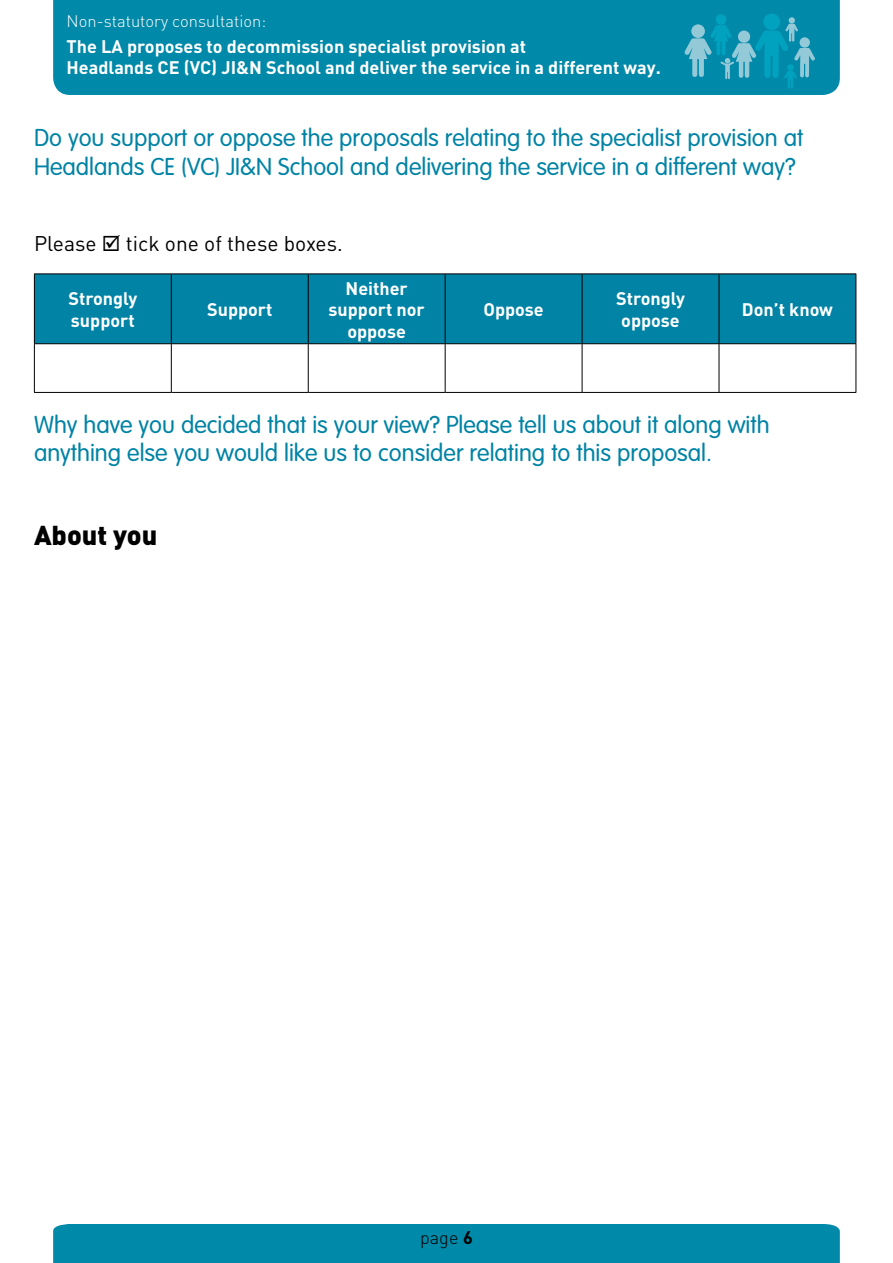
<style>
.page{position:relative;width:893px;height:1263px;background:#fff}
.page>*{position:absolute;margin:0;border:0;box-sizing:border-box;transform-origin:0 0}
.t1{font:900 27px "DIN";color:#000}
.t2{font:300 24px/28.8px "VAG Rounded LT";color:#0083a5}
.t3{font:21px "DIN";color:#000}
.t4{font:700 18px/21.6px "DIN";color:#fff}
.t5{font:300 18px "DIN";color:#000}
.t6{font:300 16.5px "DIN";color:#fff}
.s1{font-weight:700}
</style>
<div class="page">
<div style="left:53px;top:0;width:787px;height:95px;background:#0089a8"></div>
<div style="left:53px;top:1224px;width:787px;height:39px;background:#0089a8"></div>
<div style="left:716px;top:14px;width:10px;height:11px;background:#00a2bf;border-radius:50%"></div>
<div style="left:789px;top:17px;width:6px;height:7px;background:#94c9d8;border-radius:50%"></div>
<div style="left:763px;top:13px;width:17px;height:17px;background:#00a2bf;border-radius:50%"></div>
<svg style="left:684px;top:24px;width:131px;height:65px;background:#219bb6"></svg>
<div style="left:35px;top:274px;width:820px;height:69px;background:#0083a5"></div>
<hr style="left:34px;top:273px;width:137px;height:1px;background:#000">
<hr style="left:34px;top:274px;width:1px;height:69px;background:#000">
<hr style="left:171px;top:273px;width:137px;height:1px;background:#000">
<hr style="left:171px;top:274px;width:1px;height:69px;background:#000">
<hr style="left:308px;top:273px;width:137px;height:1px;background:#000">
<hr style="left:308px;top:274px;width:1px;height:69px;background:#000">
<hr style="left:445px;top:273px;width:137px;height:1px;background:#000">
<hr style="left:445px;top:274px;width:1px;height:69px;background:#000">
<hr style="left:582px;top:273px;width:137px;height:1px;background:#000">
<hr style="left:582px;top:274px;width:1px;height:69px;background:#000">
<hr style="left:719px;top:273px;width:137px;height:1px;background:#000">
<hr style="left:719px;top:274px;width:1px;height:69px;background:#000">
<hr style="left:855px;top:274px;width:1px;height:69px;background:#000">
<hr style="left:34px;top:343px;width:137px;height:1px;background:#000">
<hr style="left:34px;top:344px;width:1px;height:48px;background:#000">
<hr style="left:171px;top:343px;width:137px;height:1px;background:#000">
<hr style="left:171px;top:344px;width:1px;height:48px;background:#000">
<hr style="left:308px;top:343px;width:137px;height:1px;background:#000">
<hr style="left:308px;top:344px;width:1px;height:48px;background:#000">
<hr style="left:445px;top:343px;width:137px;height:1px;background:#000">
<hr style="left:445px;top:344px;width:1px;height:48px;background:#000">
<hr style="left:582px;top:343px;width:137px;height:1px;background:#000">
<hr style="left:582px;top:344px;width:1px;height:48px;background:#000">
<hr style="left:719px;top:343px;width:137px;height:1px;background:#000">
<hr style="left:719px;top:344px;width:1px;height:48px;background:#000">
<hr style="left:855px;top:344px;width:1px;height:48px;background:#000">
<hr style="left:34px;top:392px;width:137px;height:1px;background:#000">
<hr style="left:171px;top:392px;width:137px;height:1px;background:#000">
<hr style="left:308px;top:392px;width:137px;height:1px;background:#000">
<hr style="left:445px;top:392px;width:137px;height:1px;background:#000">
<hr style="left:582px;top:392px;width:137px;height:1px;background:#000">
<hr style="left:719px;top:392px;width:137px;height:1px;background:#000">
<p class="t6" style="left:67px;top:10px;width:201px">Non-statutory consultation:</p>
<p class="t4" style="left:67px;top:35px;width:596px">The LA proposes to decommission specialist provision at<br>Headlands CE (VC) JI&amp;N School and deliver the service in a different way.</p>
<p class="t2" style="left:34px;top:124px;width:771px">Do you support or oppose the proposals relating to the specialist provision at<br>Headlands CE (VC) JI&amp;N School and delivering the service in a different way?</p>
<p class="t3" style="left:34px;top:231px;width:310px">Please ☑ tick one of these boxes.</p>
<p class="t4" style="left:68px;top:287px;width:70px">Strongly support</p>
<p class="t4" style="left:207px;top:298px;width:67px">Support</p>
<p class="t4" style="left:329px;top:277px;width:98px;text-align:center">Neither support nor oppose</p>
<p class="t4" style="left:483px;top:298px;width:62px">Oppose</p>
<p class="t4" style="left:616px;top:287px;width:70px">Strongly oppose</p>
<p class="t4" style="left:742px;top:298px;width:93px">Don’t know</p>
<p class="t2" style="left:34px;top:411px;width:737px">Why have you decided that is your view? Please tell us about it along with anything else you would like us to consider relating to this proposal.</p>
<p class="t1" style="left:34px;top:517px;width:125px">About you</p>
<p class="t5" style="left:420px;top:1225px;width:54px">page <span class="s1">6</span></p>
</div>
